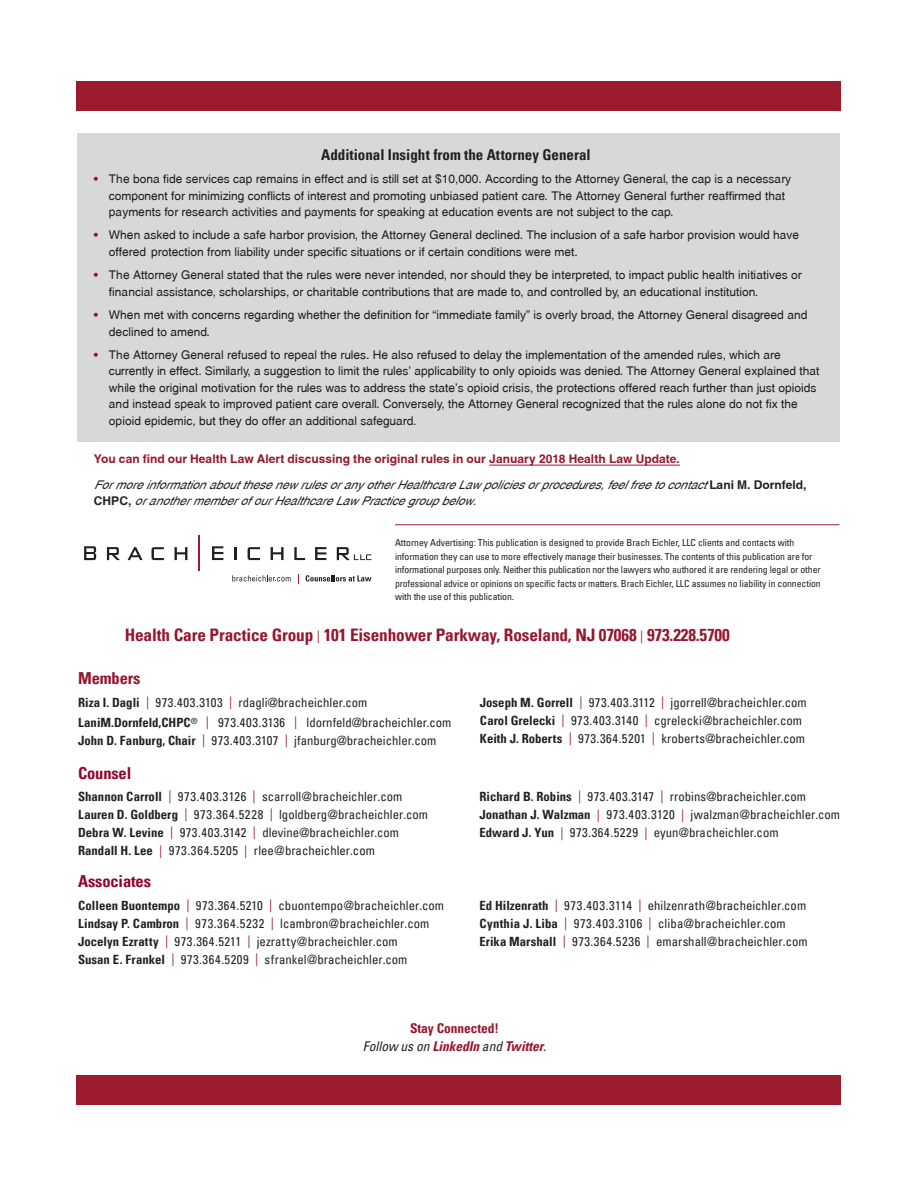
<style>
.page{position:relative;width:918px;height:1188px;background:#fff}
.page>*{position:absolute;margin:0;border:0;box-sizing:border-box;transform-origin:0 0}
.t1{font:700 condensed 17.25px "Univers LT Std";letter-spacing:-.01em;color:#95172e}
.t2{font:700 condensed 16.5px "Univers LT Std";letter-spacing:-.01em;color:#95042d}
.t3{font:700 condensed 16.5px "Univers LT Std";letter-spacing:-.01em;color:#95172e}
.t4{font:700 condensed 15px "Univers LT Std";color:#21211f}
.t5{font:italic 700 condensed 13.5px/18px "Univers LT Std";letter-spacing:-.005em;color:#95172e;text-align:center}
.t6{font:condensed 12.75px/18px "Univers LT Std";color:#21211f}
.t7{font:12px/16.5px "Swansea";color:#21211f}
.t8{font:italic 12px/25.5px "Swansea";color:#21211f}
.t9{font:condensed 9.75px/13.5px "Univers LT Std";letter-spacing:-.01em;color:#21211f}
.s1{font-weight:700;color:#95172e}
.s2{font-weight:700;font-style:normal;color:#95172e}
.s3{font-weight:700;font-style:normal}
.s4{font-weight:400;font-size:12.75px}
.s5{font-weight:700}
.s6{color:#95172e}
.s7{font-style:normal}
.s8{font-weight:400;color:#21211f}
</style>
<div class="page">
<div style="left:77px;top:134px;width:762px;height:308px;background:#d7d8da"></div>
<div style="left:77px;top:81px;width:764px;height:29px;background:#9d1b2f"></div>
<div style="left:77px;top:1076px;width:764px;height:29px;background:#9d1b2f"></div>
<hr style="left:198px;top:535px;width:2px;height:36px;background:#9e192f">
<svg style="left:84px;top:546px;width:103px;height:14px"></svg>
<svg style="left:212px;top:546px;width:11px;height:14px"></svg>
<svg style="left:235px;top:547px;width:2px;height:13px"></svg>
<svg style="left:294px;top:547px;width:11px;height:13px"></svg>
<svg style="left:315px;top:547px;width:11px;height:13px"></svg>
<svg style="left:248px;top:547px;width:12px;height:13px"></svg>
<svg style="left:271px;top:547px;width:13px;height:13px"></svg>
<svg style="left:337px;top:547px;width:34px;height:13px"></svg>
<svg style="left:232px;top:575px;width:59px;height:7px"></svg>
<svg style="left:306px;top:575px;width:65px;height:6px"></svg>
<hr style="left:395px;top:524px;width:444px;height:1px;background:#9f172e">
<svg style="left:489px;top:465px;width:128px;height:1px"></svg>
<hr style="left:617px;top:465px;width:63px;height:1px;background:#95172e">
<p class="t4" style="left:321px;top:145px;width:271px">Additional Insight from the Attorney General</p>
<p class="t7" style="left:109px;top:171px;width:684px;text-indent:-15px"><span class="s1">•</span> The bona fide services cap remains in effect and is still set at $10,000. According to the Attorney General, the cap is a necessary component for minimizing conflicts of interest and promoting unbiased patient care. The Attorney General further reaffirmed that payments for research activities and payments for speaking at education events are not subject to the cap.</p>
<p class="t7" style="left:109px;top:227px;width:692px;text-indent:-15px"><span class="s1">•</span> When asked to include a safe harbor provision, the Attorney General declined. The inclusion of a safe harbor provision would have offered protection from liability under specific situations or if certain conditions were met.</p>
<p class="t7" style="left:109px;top:267px;width:694px;text-indent:-15px"><span class="s1">•</span> The Attorney General stated that the rules were never intended, nor should they be interpreted, to impact public health initiatives or financial assistance, scholarships, or charitable contributions that are made to, and controlled by, an educational institution.</p>
<p class="t7" style="left:109px;top:306px;width:700px;text-indent:-15px"><span class="s1">•</span> When met with concerns regarding whether the definition for “immediate family” is overly broad, the Attorney General disagreed and declined to amend.</p>
<p class="t7" style="left:109px;top:346px;width:712px;text-indent:-15px"><span class="s1">•</span> The Attorney General refused to repeal the rules. He also refused to delay the implementation of the amended rules, which are currently in effect. Similarly, a suggestion to limit the rules’ applicability to only opioids was denied. The Attorney General explained that while the original motivation for the rules was to address the state’s opioid crisis, the protections offered reach further than just opioids and instead speak to improved patient care overall. Conversely, the Attorney General recognized that the rules alone do not fix the opioid epidemic, but they do offer an additional safeguard.</p>
<p class="t8" style="left:94px;top:446px;width:714px"><span class="s2">You can find our Health Law Alert discussing the original rules in our January 2018 Health Law Update.<br></span>For more information about these new rulesor any other Healthcare Law policiesor procedures,feel free to contact <span class="s3">L a n i M . D o r n f e l d ,</span></p>
<p class="t8" style="left:94px;top:488px;width:387px"><span class="s3">C H P C ,</span> or another member of our Healthcare Law Practice group below.</p>
<p class="t9" style="left:395px;top:536px;width:427px">Attorney Advertising: This publication is designed to provide Brach Eichler, LLC clients and contacts with information they can use to more effectively manage their businesses. The contents of this publication are for informational purposes only. Neither this publication nor the lawyers who authored it are rendering legal or other professional advice or opinions on specific facts or matters. Brach Eichler, LLC assumes no liability in connection with the use of this publication.</p>
<h1 class="t1" style="left:125px;top:624px;width:606px">Health Care Practice Group <span class="s4">|</span> 101 Eisenhower Parkway, Roseland, NJ 07068 <span class="s4">|</span> 973.228.5700</h1>
<h2 class="t3" style="left:78px;top:668px;width:64px">Members</h2>
<p class="t6" style="left:78px;top:693px;width:375px;line-height:19.5px"><span class="s5">Riza I. Dagli</span> <span class="s6">|</span> 973.403.3103 <span class="s6">|</span> rdagli@bracheichler.com<br><span class="s5">LaniM.Dornfeld,CHPC</span><sup>®</sup> <span class="s6">|</span> 973.403.3136 <span class="s6">|</span> ldornfeld@bracheichler.com</p>
<p class="t6" style="left:78px;top:731px;width:360px"><span class="s5">John D. Fanburg, Chair</span> <span class="s6">|</span> 973.403.3107 <span class="s6">|</span> jfanburg@bracheichler.com</p>
<h2 class="t2" style="left:78px;top:763px;width:55px">Counsel</h2>
<p class="t6" style="left:78px;top:787px;width:352px"><span class="s5">Shannon Carroll</span> <span class="s6">|</span> 973.403.3126 <span class="s6">|</span> scarroll@bracheichler.com <span class="s5">Lauren D. Goldberg</span> <span class="s6">|</span> 973.364.5228 <span class="s6">|</span> lgoldberg@bracheichler.com <span class="s5">Debra W. Levine</span> <span class="s6">|</span> 973.403.3142 <span class="s6">|</span> dlevine@bracheichler.com <span class="s5">Randall H. Lee</span> <span class="s6">|</span> 973.364.5205 <span class="s6">|</span> rlee@bracheichler.com</p>
<h2 class="t2" style="left:78px;top:871px;width:74px">Associates</h2>
<p class="t6" style="left:78px;top:896px;width:368px"><span class="s5">Colleen Buontempo</span> <span class="s6">|</span> 973.364.5210 <span class="s6">|</span> cbuontempo@bracheichler.com <span class="s5">Lindsay P. Cambron</span> <span class="s6">|</span> 973.364.5232 <span class="s6">|</span> lcambron@bracheichler.com <span class="s5">Jocelyn Ezratty</span> <span class="s6">|</span> 973.364.5211 <span class="s6">|</span> jezratty@bracheichler.com<br><span class="s5">Susan E. Frankel</span> <span class="s6">|</span> 973.364.5209 <span class="s6">|</span> sfrankel@bracheichler.com</p>
<p class="t6" style="left:480px;top:693px;width:328px"><span class="s5">Joseph M. Gorrell</span> <span class="s6">|</span> 973.403.3112 <span class="s6">|</span> jgorrell@bracheichler.com<br><span class="s5">Carol Grelecki</span> <span class="s6">|</span> 973.403.3140 <span class="s6">|</span> cgrelecki@bracheichler.com<br><span class="s5">Keith J. Roberts</span> <span class="s6">|</span> 973.364.5201 <span class="s6">|</span> kroberts@bracheichler.com</p>
<p class="t6" style="left:479px;top:788px;width:362px"><span class="s5">Richard B. Robins</span> <span class="s6">|</span> 973.403.3147 <span class="s6">|</span> rrobins@bracheichler.com<br><span class="s5">Jonathan J. Walzman</span> <span class="s6">|</span> 973.403.3120 <span class="s6">|</span> jwalzman@bracheichler.com<br><span class="s5">Edward J. Yun</span> <span class="s6">|</span> 973.364.5229 <span class="s6">|</span> eyun@bracheichler.com</p>
<p class="t6" style="left:479px;top:896px;width:330px"><span class="s5">Ed Hilzenrath</span> <span class="s6">|</span> 973.403.3114 <span class="s6">|</span> ehilzenrath@bracheichler.com<br><span class="s5">Cynthia J. Liba</span> <span class="s6">|</span> 973.403.3106 <span class="s6">|</span> cliba@bracheichler.com<br><span class="s5">Erika Marshall</span> <span class="s6">|</span> 973.364.5236 <span class="s6">|</span> emarshall@bracheichler.com</p>
<p class="t5" style="left:363px;top:1019px;width:185px"><span class="s7">Stay Connected!<br></span><span class="s8">Follow us on</span> LinkedIn <span class="s8">and</span> Twitter<span class="s8">.</span></p>
</div>
